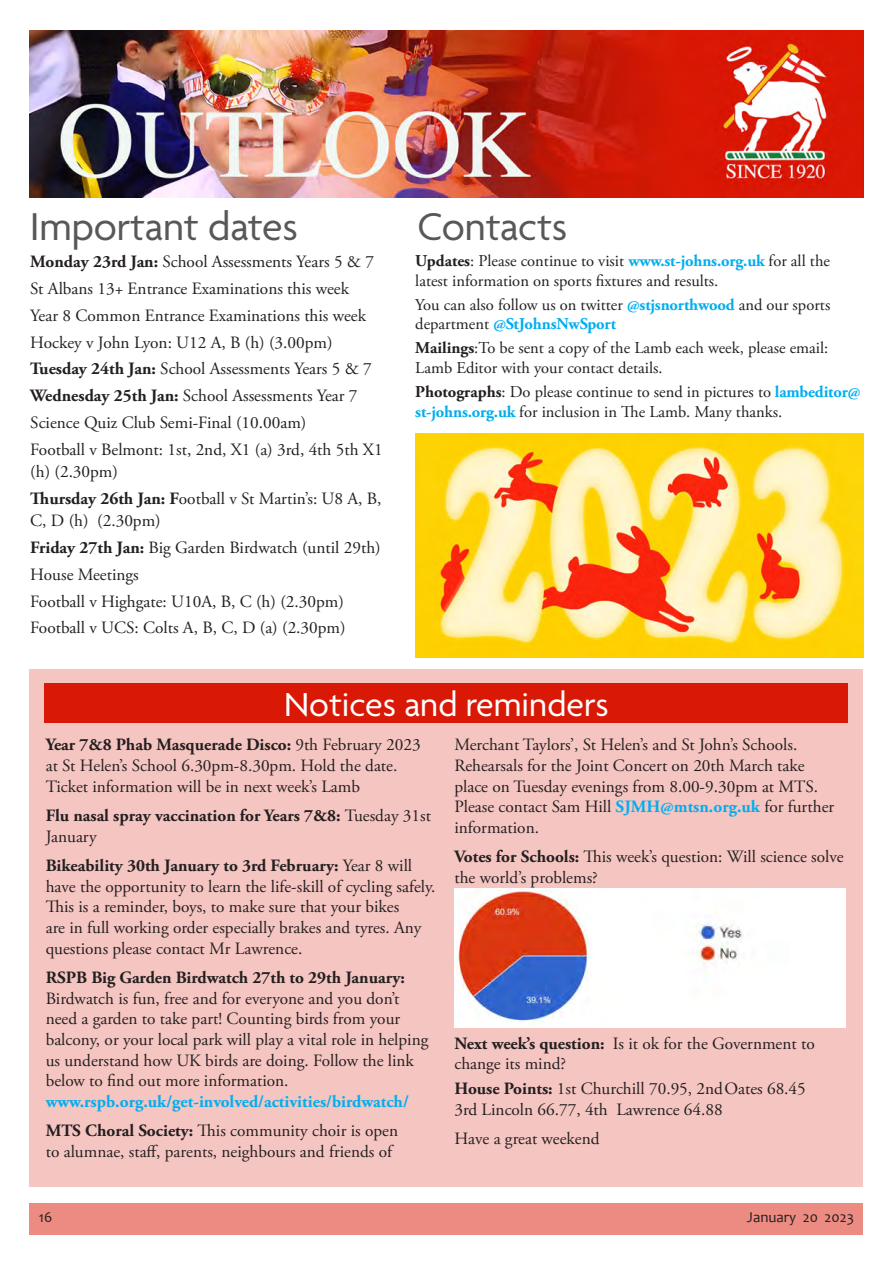
<style>
.page{position:relative;width:893px;height:1263px;background:#fff}
.page>*{position:absolute;margin:0;border:0;box-sizing:border-box;transform-origin:0 0}
.t1{font:42px "Agenda";letter-spacing:-.005em;color:#57585a}
.t2{font:36px "Agenda";color:#fff}
.t3{font:17.25px/20.7px "Adobe Garamond Pro";color:#231f20}
.t4{font:700 17.25px/20.7px "Adobe Garamond Pro";color:#231f20}
.t5{font:16.5px/19.8px "Adobe Garamond Pro";color:#231f20}
.t6{font:15px "Candara";color:#231f20}
.s1{font-weight:700}
.s2{font-weight:700;color:#00aeef}
.s3{font-weight:400}
</style>
<div class="page">
<div style="left:30px;top:670px;width:833px;height:517px;background:#f5c5c1"></div>
<div style="left:30px;top:1203px;width:833px;height:32px;background:#ec8b82"></div>
<img style="left:30px;top:31px;width:833px;height:167px">
<div style="left:45px;top:683px;width:803px;height:40px;background:#d91905"></div>
<div style="left:571px;top:888px;width:274px;height:140px;background:#fff"></div>
<img style="left:455px;top:888px;width:136px;height:139px">
<img style="left:415px;top:434px;width:449px;height:224px">
<p class="t1" style="left:30px;top:204px;width:270px">Important dates</p>
<p class="t1" style="left:417px;top:204px;width:151px">Contacts</p>
<p class="t3" style="left:30px;top:252px;width:345px"><span class="s1">Monday 23rd Jan:</span> School Assessments Years 5 &amp; 7</p>
<p class="t3" style="left:30px;top:279px;width:320px">St Albans 13+ Entrance Examinations this week</p>
<p class="t3" style="left:30px;top:306px;width:337px">Year 8 Common Entrance Examinations this week</p>
<p class="t3" style="left:30px;top:332px;width:304px">Hockey v John Lyon: U12 A, B (h) (3.00pm)</p>
<p class="t3" style="left:30px;top:359px;width:343px"><span class="s1">Tuesday 24th Jan:</span> School Assessments Years 5 &amp; 7</p>
<p class="t3" style="left:30px;top:386px;width:329px"><span class="s1">Wednesday 25th Jan:</span> School Assessments Year 7</p>
<p class="t3" style="left:30px;top:413px;width:278px">Science Quiz Club Semi-Final (10.00am)</p>
<p class="t3" style="left:30px;top:438px;width:354px;line-height:22.5px">Football v Belmont: 1st, 2nd, X1 (a) 3rd, 4th 5th X1 (h) (2.30pm)</p>
<p class="t3" style="left:30px;top:488px;width:353px;line-height:22.5px"><span class="s1">Thursday 26th Jan: F</span>ootball v St Martin’s: U8 A, B,<br>C, D (h) (2.30pm)</p>
<p class="t3" style="left:30px;top:538px;width:352px"><span class="s1">Friday 27th Jan:</span> Big Garden Birdwatch (until 29th)</p>
<p class="t3" style="left:30px;top:565px;width:110px">House Meetings</p>
<p class="t3" style="left:30px;top:591px;width:315px">Football v Highgate: U10A, B, C (h) (2.30pm)</p>
<p class="t3" style="left:30px;top:618px;width:317px">Football v UCS: Colts A, B, C, D (a) (2.30pm)</p>
<p class="t5" style="left:415px;top:251px;width:416px"><span class="s1">Updates</span>: Please continue to visit <span class="s2">www.st-johns.org.uk</span> for all the latest information on sports fixtures and results.</p>
<p class="t5" style="left:415px;top:295px;width:417px">You can also follow us on twitter <span class="s2">@stjsnorthwood</span> and our sports department <span class="s2">@StJohnsNwSport</span></p>
<p class="t5" style="left:415px;top:339px;width:414px"><span class="s1">Mailings</span>:To be sent a copy of the Lamb each week, please email:<br>Lamb Editor with your contact details.</p>
<p class="t5" style="left:415px;top:383px;width:447px"><span class="s1">Photographs</span>: Do please continue to send in pictures to <span class="s2">lambeditor@ st-johns.org.uk</span> for inclusion in The Lamb. Many thanks.</p>
<p class="t2" style="left:284px;top:685px;width:326px">Notices and reminders</p>
<p class="t3" style="left:46px;top:735px;width:376px"><span class="s1">Year 7&amp;8 Phab Masquerade Disco:</span> 9th February 2023 at St Helen’s School 6.30pm-8.30pm. Hold the date.<br>Ticket information will be in next week’s Lamb</p>
<p class="t4" style="left:46px;top:805px;width:387px">Flu nasal spray vaccination for Years 7&amp;8: <span class="s3">Tuesday 31st<br>January</span></p>
<p class="t3" style="left:46px;top:856px;width:391px"><span class="s1">Bikeability 30th January to 3rd February:</span> Year 8 will have the opportunity to learn the life-skill of cycling safely.<br>This is a reminder, boys, to make sure that your bikes<br>are in full working order especially brakes and tyres. Any questions please contact Mr Lawrence.</p>
<p class="t3" style="left:46px;top:968px;width:384px"><span class="s1">RSPB Big Garden Birdwatch 27th to 29th January:<br></span>Birdwatch is fun, free and for everyone and you don’t need a garden to take part! Counting birds from your balcony, or your local park will play a vital role in helping us understand how UK birds are doing. Follow the link below to find out more information. <span class="s2">www.rspb.org.uk/get-involved/activities/birdwatch/</span></p>
<p class="t3" style="left:46px;top:1121px;width:354px"><span class="s1">MTS Choral Society:</span> This community choir is open to alumnae, staff, parents, neighbours and friends of</p>
<p class="t3" style="left:454px;top:735px;width:381px">Merchant Taylors’, St Helen’s and St John’s Schools.<br>Rehearsals for the Joint Concert on 20th March take place on Tuesday evenings from 8.00-9.30pm at MTS.<br>Please contact Sam Hill <span class="s2">SJMH@mtsn.org.uk</span> for further information.</p>
<p class="t3" style="left:454px;top:847px;width:391px"><span class="s1">Votes for Schools:</span> This week’s question: Will science solve the world’s problems?</p>
<p class="t3" style="left:454px;top:1033px;width:362px"><span class="s1">Next week’s question:</span> Is it ok for the Government to change its mind?</p>
<p class="t3" style="left:454px;top:1079px;width:353px"><span class="s1">House Points:</span> 1st Churchill 70.95, 2ndOates 68.45<br>3rd Lincoln 66.77, 4th Lawrence 64.88</p>
<p class="t3" style="left:454px;top:1129px;width:147px">Have a great weekend</p>
<p class="t6" style="left:39px;top:1207px;width:15px">16</p>
<p class="t6" style="left:747px;top:1207px;width:109px">January 20 2023</p>
</div>
